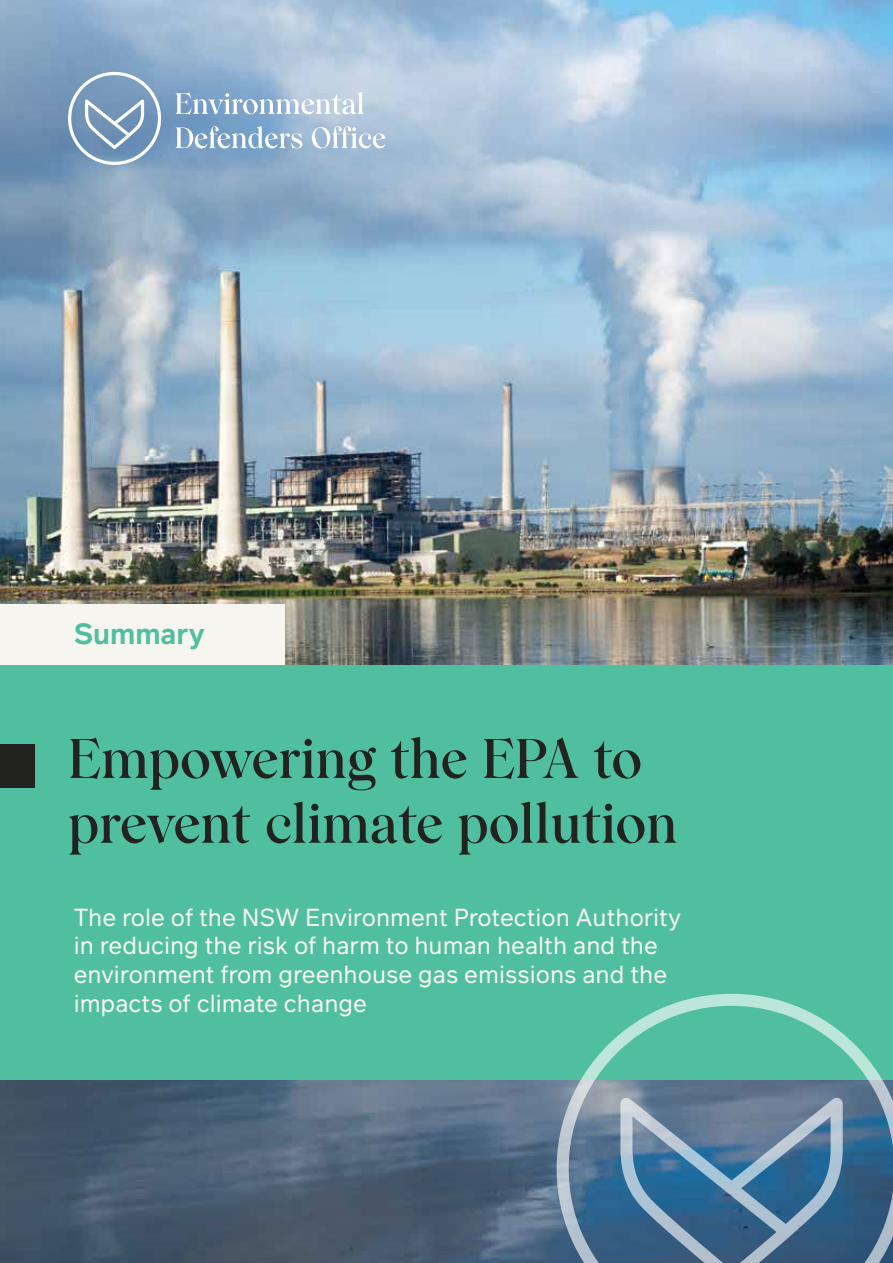
<style>
.page{position:relative;width:893px;height:1263px;background:#fff}
.page>*{position:absolute;margin:0;border:0;box-sizing:border-box;transform-origin:0 0}
.t1{font:600 54px/64.8px "Wulkan Display";color:#222220}
.t2{font:600 28.5px "Infra";color:#50bfa0}
.t3{font:24px/28.8px "Infra";color:#f7f5f0}
</style>
<div class="page">
<img style="left:0;top:0;width:893px;height:1263px">
<svg style="left:176px;top:92px;width:188px;height:23px"></svg>
<svg style="left:176px;top:126px;width:126px;height:22px"></svg>
<svg style="left:312px;top:126px;width:74px;height:22px"></svg>
<svg style="left:68px;top:72px;width:93px;height:93px;background:#8aa7c5"></svg>
<div style="left:0;top:665px;width:893px;height:414px;background:#50bfa0"></div>
<div style="left:0;top:604px;width:285px;height:61px;background:#f7f5f0"></div>
<div style="left:0;top:744px;width:34px;height:44px;background:#222220"></div>
<svg style="left:557px;top:994px;width:336px;height:269px"></svg>
<p class="t2" style="left:74px;top:613px;width:133px">Summary</p>
<h1 class="t1" style="left:68px;top:728px;width:611px">Empowering the EPA to prevent climate pollution</h1>
<p class="t3" style="left:74px;top:902px;width:609px">The role of the NSW Environment Protection Authority in reducing the risk of harm to human health and the environment from greenhouse gas emissions and the impacts of climate change</p>
</div>
